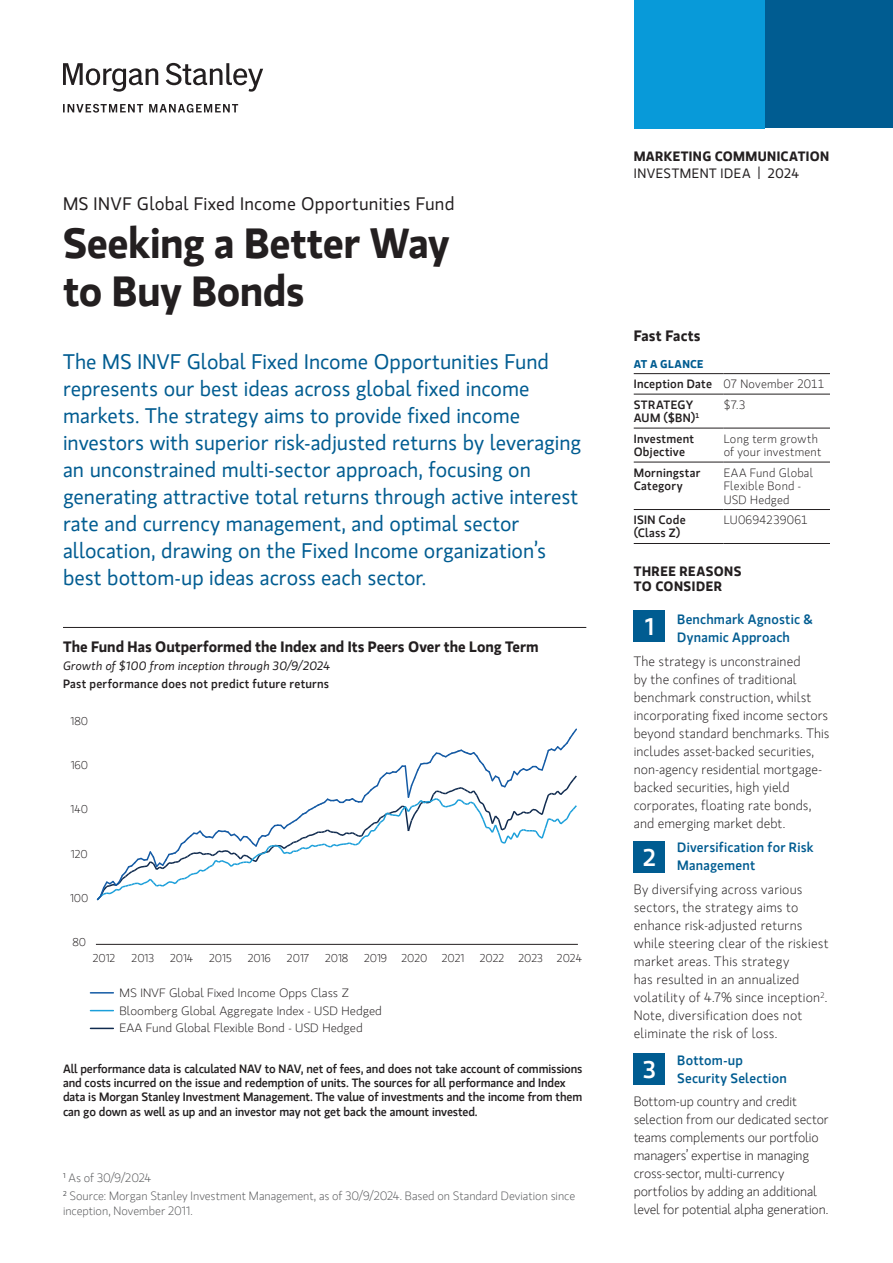
<style>
.page{position:relative;width:893px;height:1263px;background:#fff}
.page>*{position:absolute;margin:0;border:0;box-sizing:border-box;transform-origin:0 0}
.Title__30_Semibold{font:700 42px/48px "MS Gloriola II Std";letter-spacing:-.015em;color:#231f20}
.Number_Small{font:500 24px "MS Gloriola II Std";color:#fff}
.Intro__14_Blue{font:21px/27px "MS Gloriola II Std";color:#005c91}
.Eyebrow_Text{font:18px "MS Gloriola II Std";letter-spacing:.01em;color:#231f20}
.Title___Rule_Above{font:700 15px "MS Gloriola II Std";color:#231f20}
.Description{font:300 13.5px/18px "MS Gloriola II Std";letter-spacing:.005em;color:#231f20}
.Reason_Small{font:500 13.5px/18px "MS Gloriola II Std";letter-spacing:.015em;color:#005c91}
.Categories___Date{font:700 13.5px/15px "MS Gloriola II Std";letter-spacing:.03em;color:#231f20}
.Categories___Date-2{font:13.5px "MS Gloriola II Std";letter-spacing:.04em;color:#231f20}
.Description-2{font:500 12px/14.4px "MS Gloriola II Std";letter-spacing:-.01em;color:#231f20}
.Footnote_Ragged_Right{font:300 12px/15px "MS Gloriola II Std";color:#57585a}
.Table_Data_Left{font:300 12px/17.9px "MS Gloriola II Std";color:#231f20;scale:1.05 1}
.Table_Data_ID{font:500 12px/13.5px "MS Gloriola II Std";letter-spacing:.02em;color:#231f20}
.Table_Data_Left-2{font:300 12px/13.5px "MS Gloriola II Std";color:#231f20}
.Description-3{font:500 12px "MS Gloriola II Std";letter-spacing:.02em;color:#231f20}
.Description-4{font:italic 12px "MS Gloriola II Std";letter-spacing:.015em;color:#231f20}
.Table_Data_Left-3{font:300 12px/13.5px "MS Gloriola II Std";letter-spacing:.02em;color:#231f20}
.t1{font:300 11.25px "MS Gloriola II Std";color:#231f20}
.Display_Number{font:700 11.25px "MS Gloriola II Std";letter-spacing:.03em;color:#005c91}
</style>
<div class="page">
<div style="left:765px;top:0;width:128px;height:128px;background:#005c91"></div>
<div style="left:634px;top:0;width:131px;height:128px;background:#089ad9"></div>
<hr style="left:63px;top:627px;width:523px;height:1px;background:#231f20">
<svg style="left:90px;top:992px;width:23px;height:1px"></svg>
<svg style="left:90px;top:1010px;width:23px;height:1px"></svg>
<svg style="left:90px;top:1028px;width:23px;height:1px"></svg>
<hr style="left:96px;top:944px;width:482px;height:1px;background:#231f20">
<svg style="left:96px;top:728px;width:481px;height:173px"></svg>
<div style="left:634px;top:610px;width:31px;height:31px;background:#005c91"></div>
<div style="left:634px;top:842px;width:31px;height:31px;background:#005c91"></div>
<div style="left:634px;top:1053px;width:31px;height:32px;background:#005c91"></div>
<hr style="left:634px;top:373px;width:90px;height:1px;background:#231f20">
<hr style="left:724px;top:373px;width:106px;height:1px;background:#231f20">
<hr style="left:634px;top:543px;width:90px;height:1px;background:#231f20">
<hr style="left:724px;top:543px;width:106px;height:1px;background:#231f20">
<hr style="left:634px;top:509px;width:90px;height:1px;background:#231f20">
<hr style="left:724px;top:509px;width:106px;height:1px;background:#231f20">
<hr style="left:634px;top:394px;width:90px;height:1px;background:#231f20">
<hr style="left:724px;top:394px;width:106px;height:1px;background:#231f20">
<hr style="left:634px;top:428px;width:90px;height:1px;background:#231f20">
<hr style="left:724px;top:428px;width:106px;height:1px;background:#231f20">
<hr style="left:634px;top:462px;width:90px;height:1px;background:#231f20">
<hr style="left:724px;top:462px;width:106px;height:1px;background:#231f20">
<svg style="left:63px;top:63px;width:200px;height:50px"></svg>
<p class="Eyebrow_Text" style="left:63px;top:191px;width:393px">MS INVF Global Fixed Income Opportunities Fund</p>
<p class="Title__30_Semibold" style="left:63px;top:218px;width:388px">Seeking a Better Way to Buy Bonds</p>
<p class="Intro__14_Blue" style="left:63px;top:348px;width:520px">The MS INVF Global Fixed Income Opportunities Fund represents our best ideas across global fixed income markets. The strategy aims to provide fixed income investors with superior risk-adjusted returns by leveraging an unconstrained multi-sector approach, focusing on generating attractive total returns through active interest rate and currency management, and optimal sector allocation, drawing on the Fixed Income organization’s best bottom-up ideas across each sector.</p>
<p class="Title___Rule_Above" style="left:63px;top:636px;width:477px">The Fund Has Outperformed the Index and Its Peers Over the Long Term</p>
<p class="Description-4" style="left:63px;top:657px;width:269px">Growth of $100 from inception through 30/9/2024</p>
<p class="Description-3" style="left:63px;top:675px;width:268px">Past performance does not predict future returns</p>
<p class="t1" style="left:71px;top:713px;width:19px">180</p>
<p class="t1" style="left:71px;top:758px;width:19px">160</p>
<p class="t1" style="left:71px;top:802px;width:19px">140</p>
<p class="t1" style="left:71px;top:846px;width:18px">120</p>
<p class="t1" style="left:70px;top:891px;width:20px">100</p>
<p class="t1" style="left:72px;top:935px;width:15px">80</p>
<p class="t1" style="left:93px;top:951px;width:24px">2012</p>
<p class="t1" style="left:132px;top:951px;width:24px">2013</p>
<p class="t1" style="left:170px;top:951px;width:25px">2014</p>
<p class="t1" style="left:209px;top:951px;width:24px">2015</p>
<p class="t1" style="left:248px;top:951px;width:24px">2016</p>
<p class="t1" style="left:287px;top:951px;width:23px">2017</p>
<p class="t1" style="left:325px;top:951px;width:25px">2018</p>
<p class="t1" style="left:364px;top:951px;width:24px">2019</p>
<p class="t1" style="left:401px;top:951px;width:28px">2020</p>
<p class="t1" style="left:442px;top:951px;width:24px">2021</p>
<p class="t1" style="left:480px;top:951px;width:26px">2022</p>
<p class="t1" style="left:519px;top:951px;width:26px">2023</p>
<p class="t1" style="left:557px;top:951px;width:27px">2024</p>
<p class="Table_Data_Left" style="left:120px;top:983px;width:251px">MS INVF Global Fixed Income Opps Class Z<br>Bloomberg Global Aggregate Index - USD Hedged<br>EAA Fund Global Flexible Bond - USD Hedged</p>
<p class="Description-2" style="left:63px;top:1061px;width:521px">All performance data is calculated NAV to NAV, net of fees, and does not take account of commissions and costs incurred on the issue and redemption of units. The sources for all performance and Index data is Morgan Stanley Investment Management. The value of investments and the income from them can go down as well as up and an investor may not get back the amount invested.</p>
<p class="Footnote_Ragged_Right" style="left:63px;top:1170px;width:90px"><sup>1</sup> As of 30/9/2024</p>
<p class="Footnote_Ragged_Right" style="left:63px;top:1188px;width:514px"><sup>2</sup> Source: Morgan Stanley Investment Management, as of 30/9/2024. Based on Standard Deviation since inception, November 2011.</p>
<p class="Categories___Date" style="left:634px;top:148px;width:197px">MARKETING COMMUNICATION</p>
<p class="Categories___Date-2" style="left:634px;top:164px;width:167px">INVESTMENT IDEA | 2024</p>
<p class="Title___Rule_Above" style="left:634px;top:325px;width:68px">Fast Facts</p>
<p class="Display_Number" style="left:634px;top:356px;width:71px">AT A GLANCE</p>
<p class="Table_Data_ID" style="left:634px;top:377px;width:80px">Inception Date</p>
<p class="Table_Data_Left-2" style="left:724px;top:377px;width:103px">07 November 2011</p>
<p class="Table_Data_ID" style="left:634px;top:397px;width:67px">STRATEGY<br>AUM ($BN)<sup>1</sup></p>
<p class="Table_Data_Left-2" style="left:724px;top:397px;width:23px">$7.3</p>
<p class="Table_Data_ID" style="left:634px;top:431px;width:62px">Investment</p>
<p class="Table_Data_ID" style="left:634px;top:445px;width:53px">Objective</p>
<p class="Table_Data_Left-2" style="left:724px;top:431px;width:99px">Long term growth of your investment</p>
<p class="Table_Data_ID" style="left:634px;top:465px;width:68px">Morningstar</p>
<p class="Table_Data_ID" style="left:634px;top:479px;width:50px">Category</p>
<p class="Table_Data_Left-3" style="left:724px;top:465px;width:91px">EAA Fund Global<br>Flexible Bond -<br>USD Hedged</p>
<p class="Table_Data_ID" style="left:634px;top:513px;width:53px">ISIN Code (Class Z)</p>
<p class="Table_Data_Left-2" style="left:724px;top:513px;width:86px">LU0694239061</p>
<p class="Categories___Date" style="left:634px;top:563px;width:109px">THREE REASONS<br>TO CONSIDER</p>
<p class="Reason_Small" style="left:677px;top:610px;width:137px">Benchmark Agnostic &amp;<br>Dynamic Approach</p>
<p class="Description" style="left:634px;top:652px;width:197px">The strategy is unconstrained<br>by the confines of traditional benchmark construction, whilst incorporating fixed income sectors beyond standard benchmarks. This includes asset-backed securities, non-agency residential mortgage&shy;backed securities, high yield corporates, floating rate bonds, and emerging market debt.</p>
<p class="Number_Small" style="left:645px;top:609px;width:10px">1</p>
<p class="Reason_Small" style="left:677px;top:838px;width:138px">Diversification for Risk<br>Management</p>
<p class="Description" style="left:634px;top:880px;width:196px">By diversifying across various sectors, the strategy aims to enhance risk-adjusted returns while steering clear of the riskiest market areas. This strategy<br>has resulted in an annualized volatility of 4.7% since inception<sup>2</sup>.<br>Note, diversification does not eliminate the risk of loss.</p>
<p class="Number_Small" style="left:643px;top:841px;width:14px">2</p>
<p class="Reason_Small" style="left:677px;top:1051px;width:111px">Bottom-up<br>Security Selection</p>
<p class="Description" style="left:634px;top:1092px;width:196px">Bottom-up country and credit selection from our dedicated sector teams complements our portfolio managers’ expertise in managing cross-sector, multi-currency portfolios by adding an additional level for potential alpha generation.</p>
<p class="Number_Small" style="left:643px;top:1053px;width:14px">3</p>
</div>
